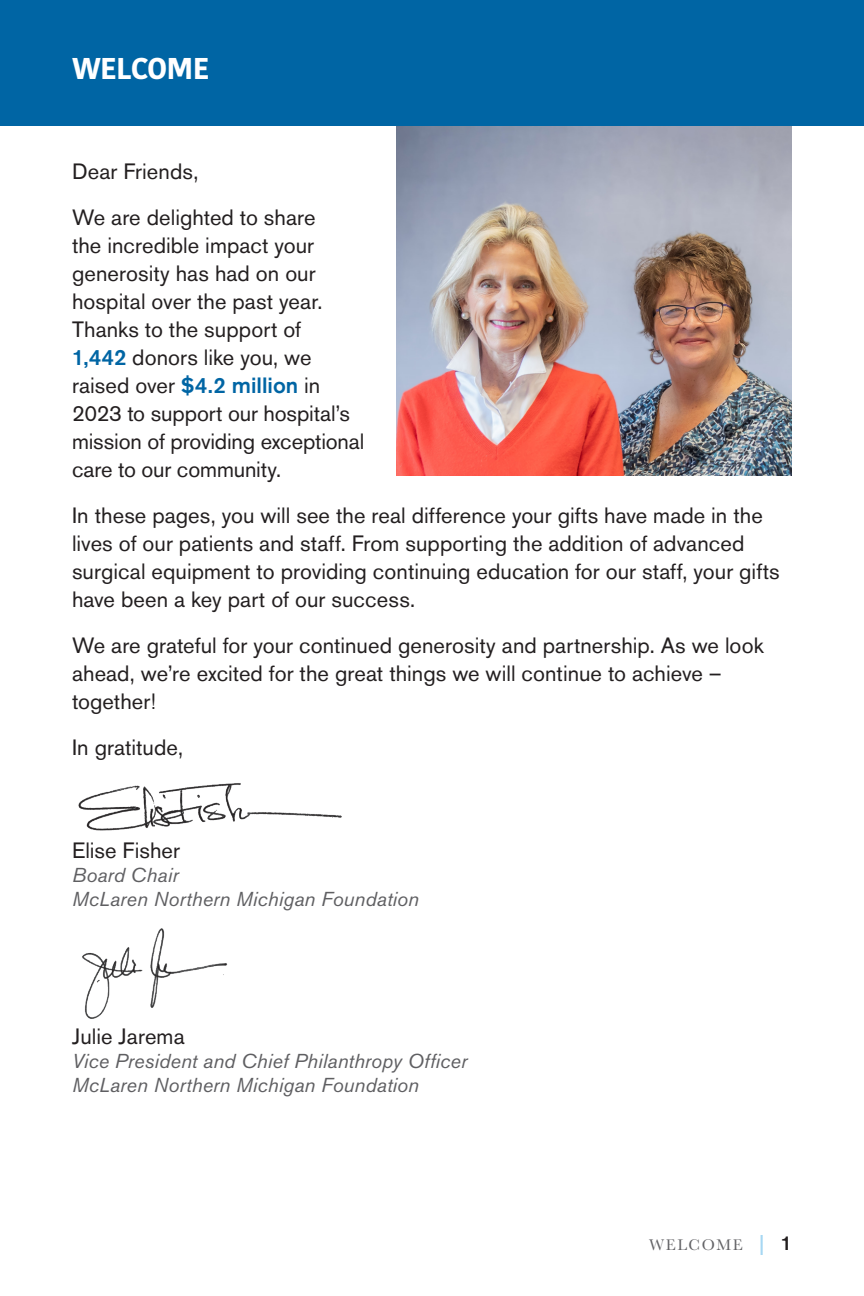
<style>
.page{position:relative;width:864px;height:1296px;background:#fff}
.page>*{position:absolute;margin:0;border:0;box-sizing:border-box;transform-origin:0 0}
.t1{font:700 30px "Kohinoor Bangla";letter-spacing:-.03em;color:#fff}
.t2{font:22px/28px "Akzidenz Grotesk BE";letter-spacing:.005em;color:#231f20}
.t3{font:italic 20px/24px "Akzidenz Grotesk BE";letter-spacing:.005em;color:#5f5f62}
.t4{font:16px "Baskerville";letter-spacing:.1em;color:#636366}
.s1{font-weight:500;color:#0065a4}
.s2{font-family:"Akzidenz Grotesk BE";font-weight:500;font-size:20px;color:#a6d7f3}
.s3{font-family:"Akzidenz Grotesk BE";font-weight:500;font-size:20px;color:#231f20}
</style>
<div class="page">
<img style="left:78px;top:783px;width:264px;height:48px">
<img style="left:82px;top:928px;width:146px;height:91px">
<img style="left:396px;top:126px;width:396px;height:350px">
<div style="left:0;top:0;width:864px;height:126px;background:#0065a4"></div>
<h1 class="t1" style="left:72px;top:42px;width:139px">WELCOME</h1>
<p class="t2" style="left:72px;top:148px;width:245px;line-height:46px">Dear Friends,<br>We are delighted to share</p>
<p class="t2" style="left:72px;top:231px;width:294px">the incredible impact your generosity has had on our hospital over the past year.<br>Thanks to the support of<br><span class="s1">1,442</span> donors like you, we raised over <span class="s1">$4.2 million</span> in<br>2023 to support our hospital’s mission of providing exceptional care to our community.</p>
<p class="t2" style="left:72px;top:501px;width:709px">In these pages, you will see the real difference your gifts have made in the lives of our patients and staff. From supporting the addition of advanced surgical equipment to providing continuing education for our staff, your gifts have been a key part of our success.</p>
<p class="t2" style="left:72px;top:631px;width:693px">We are grateful for your continued generosity and partnership. As we look ahead, we’re excited for the great things we will continue to achieve – together!</p>
<p class="t2" style="left:72px;top:733px;width:113px">In gratitude,</p>
<p class="t2" style="left:72px;top:837px;width:110px">Elise Fisher</p>
<p class="t3" style="left:72px;top:863px;width:349px">Board Chair<br>McLaren Northern Michigan Foundation</p>
<p class="t2" style="left:72px;top:1022px;width:114px">Julie Jarema</p>
<p class="t3" style="left:72px;top:1049px;width:397px">Vice President and Chief Philanthropy Officer<br>McLaren Northern Michigan Foundation</p>
<p class="t4" style="left:649px;top:1235px;width:144px">WELCOME <span class="s2">|</span> <span class="s3">1</span></p>
</div>
